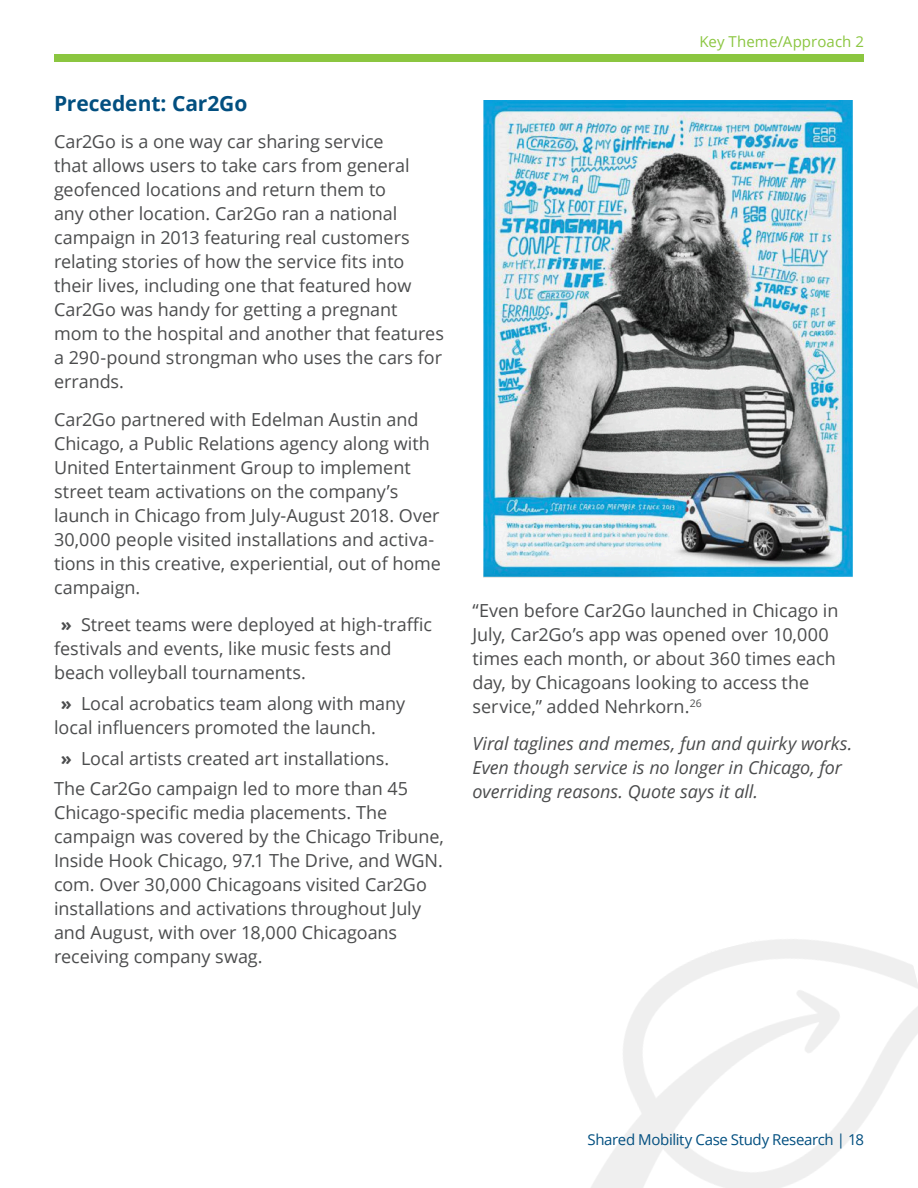
<style>
.page{position:relative;width:918px;height:1188px;background:#fff}
.page>*{position:absolute;margin:0;border:0;box-sizing:border-box;transform-origin:0 0}
.subtitle_main{font:700 21px "Open Sans";letter-spacing:-.005em;color:#024f80}
.body_text{font:18px/24px "Open Sans";letter-spacing:-.005em;color:#4b4c4d}
.body_text-2{font:italic 18px/24px "Open Sans";letter-spacing:-.005em;color:#4b4c4d}
.t1{font:15px "Open Sans";letter-spacing:-.025em;color:#024f80}
.page_titles{font:15px "Open Sans";letter-spacing:.005em;color:#8bc640}
.s1{font-weight:700}
</style>
<div class="page">
<div style="left:54px;top:54px;width:810px;height:8px;background:#8bc640"></div>
<img style="left:484px;top:100px;width:369px;height:477px">
<p class="subtitle_main" style="left:54px;top:88px;width:195px">Precedent: Car2Go</p>
<p class="body_text" style="left:54px;top:129px;width:391px">Car2Go is a one way car sharing service<br>that allows users to take cars from general geofenced locations and return them to<br>any other location. Car2Go ran a national campaign in 2013 featuring real customers relating stories of how the service fits into their lives, including one that featured how Car2Go was handy for getting a pregnant mom to the hospital and another that features a 290-pound strongman who uses the cars for errands.</p>
<p class="body_text" style="left:54px;top:407px;width:389px">Car2Go partnered with Edelman Austin and Chicago, a Public Relations agency along with United Entertainment Group to implement street team activations on the company’s launch in Chicago from July-August 2018. Over 30,000 people visited installations and activa&shy;tions in this creative, experiential, out of home campaign.</p>
<p class="body_text" style="left:54px;top:612px;width:380px;text-indent:7px"><span class="s1">»</span> Street teams were deployed at high-traffic festivals and events, like music fests and beach volleyball tournaments.</p>
<p class="body_text" style="left:54px;top:691px;width:353px;text-indent:7px"><span class="s1">»</span> Local acrobatics team along with many local influencers promoted the launch.</p>
<p class="body_text" style="left:61px;top:746px;width:330px"><span class="s1">»</span> Local artists created art installations.</p>
<p class="body_text" style="left:54px;top:776px;width:391px">The Car2Go campaign led to more than 45<br>Chicago-specific media placements. The campaign was covered by the Chicago Tribune, Inside Hook Chicago, 97.1 The Drive, and WGN. com. Over 30,000 Chicagoans visited Car2Go installations and activations throughout July and August, with over 18,000 Chicagoans receiving company swag.</p>
<p class="page_titles" style="left:699px;top:31px;width:166px">Key Theme/Approach 2</p>
<p class="body_text" style="left:472px;top:598px;width:367px">“Even before Car2Go launched in Chicago in July, Car2Go’s app was opened over 10,000 times each month, or about 360 times each day, by Chicagoans looking to access the service,” added Nehrkorn.<sup>26</sup></p>
<p class="body_text-2" style="left:472px;top:731px;width:381px">Viral taglines and memes, fun and quirky works.<br>Even though service is no longer in Chicago, for overriding reasons. Quote says it all.</p>
<p class="t1" style="left:588px;top:1130px;width:278px">Shared Mobility Case Study Research | 18</p>
</div>
